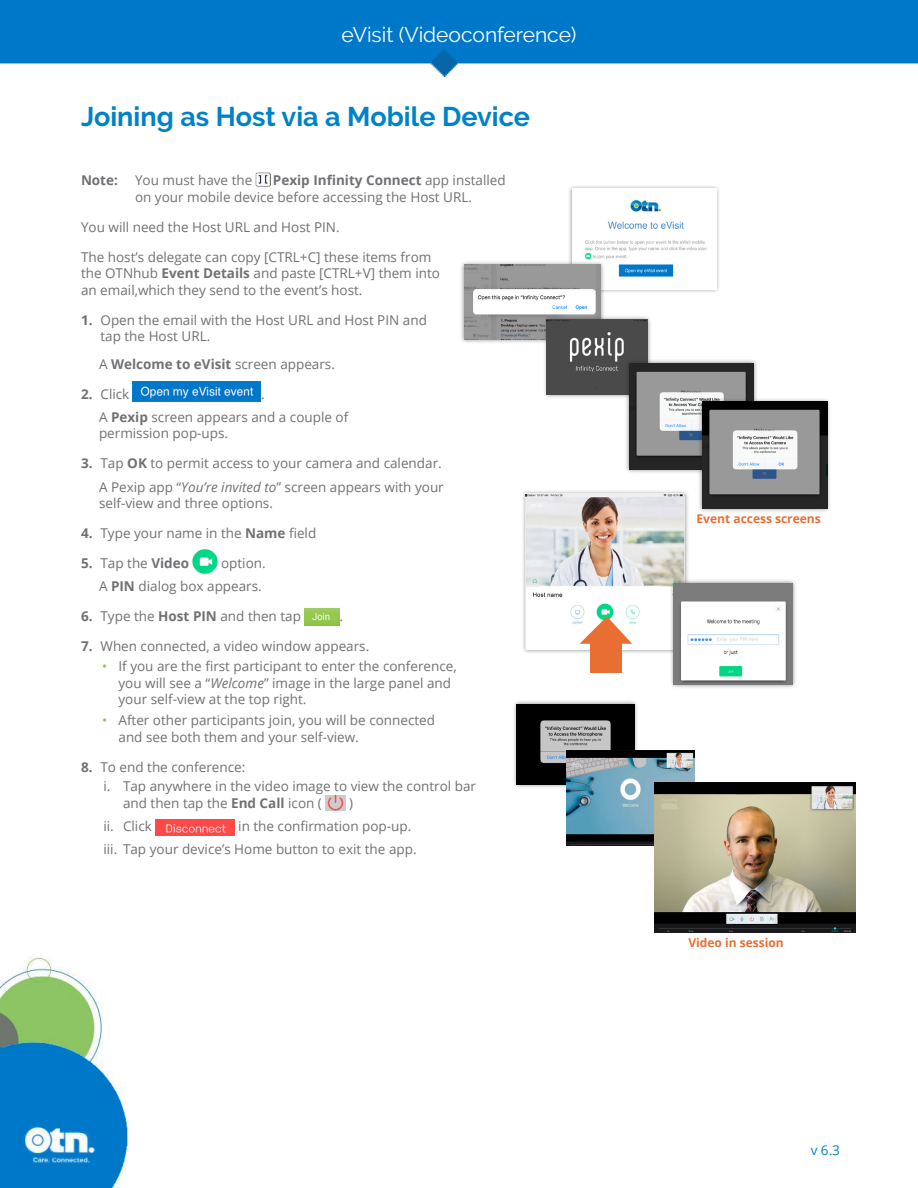
<style>
.page{position:relative;width:918px;height:1188px;background:#fff}
.page>*{position:absolute;margin:0;border:0;box-sizing:border-box;transform-origin:0 0}
.DocumentTitle{font:700 27px "Raleway";color:#0082c8}
.DocumentTitle_precur{font:21px "Raleway";color:#fff}
.body{font:13.5px/16.5px "Open Sans";color:#717074}
.body_indent{font:13.5px/16.5px "Open Sans";color:#717074}
.Note_alt{font:13.5px/16.5px "Open Sans";color:#717074}
.Note_alt-2{font:700 13.5px "Open Sans";color:#717074}
.t1{font:13.5px "Open Sans";color:#0082c8}
.Callout_orange{font:700 12px "Open Sans";color:#e86e33}
.s1{font-weight:700}
.s2{font-style:italic}
.s3{font-weight:400}
.s4{color:#8bc63e}
</style>
<div class="page">
<img style="left:0;top:0;width:918px;height:76px">
<img style="left:0;top:957px;width:127px;height:231px">
<div style="left:568px;top:185px;width:152px;height:109px;background:#231f20;opacity:.5"></div>
<img style="left:572px;top:189px;width:144px;height:100px">
<div style="left:460px;top:260px;width:145px;height:84px;background:#231f20;opacity:.5"></div>
<img style="left:464px;top:265px;width:137px;height:74px">
<div style="left:543px;top:315px;width:109px;height:84px;background:#231f20;opacity:.5"></div>
<img style="left:547px;top:319px;width:101px;height:75px">
<div style="left:625px;top:359px;width:133px;height:115px;background:#231f20;opacity:.5"></div>
<img style="left:629px;top:363px;width:125px;height:107px">
<div style="left:698px;top:398px;width:134px;height:115px;background:#231f20;opacity:.5"></div>
<img style="left:702px;top:402px;width:125px;height:107px">
<div style="left:512px;top:699px;width:127px;height:90px;background:#231f20;opacity:.5"></div>
<img style="left:517px;top:704px;width:117px;height:80px">
<div style="left:521px;top:489px;width:168px;height:165px;background:#231f20;opacity:.5"></div>
<img style="left:526px;top:494px;width:159px;height:156px">
<div style="left:669px;top:579px;width:128px;height:110px;background:#231f20;opacity:.5"></div>
<img style="left:674px;top:583px;width:119px;height:102px">
<img style="left:566px;top:751px;width:129px;height:94px">
<img style="left:655px;top:783px;width:200px;height:150px">
<img style="left:133px;top:381px;width:128px;height:21px">
<img style="left:193px;top:549px;width:25px;height:25px">
<img style="left:304px;top:609px;width:36px;height:16px">
<img style="left:325px;top:795px;width:21px;height:16px">
<img style="left:155px;top:819px;width:80px;height:16px">
<img style="left:256px;top:172px;width:15px;height:15px">
<div style="left:590px;top:642px;width:32px;height:31px;background:#e86e33"></div>
<svg style="left:580px;top:617px;width:52px;height:27px"></svg>
<p class="DocumentTitle_precur" style="left:342px;top:22px;width:236px">eVisit (Videoconference)</p>
<p class="DocumentTitle" style="left:81px;top:101px;width:451px">Joining as Host via a Mobile Device</p>
<p class="Note_alt" style="left:135px;top:172px;width:372px;text-indent:138px"><span class="s1">Pexip Infinity Connect</span> app installed on your mobile device before accessing the Host URL.</p>
<p class="body" style="left:81px;top:218px;width:260px">You will need the Host URL and Host PIN.</p>
<p class="body" style="left:81px;top:248px;width:360px">The host’s delegate can copy [CTRL+C] these items from the OTNhub <span class="s1">Event Details</span> and paste [CTRL+V] them into an email,which they send to the event’s host.</p>
<p class="body" style="left:100px;top:311px;width:328px;text-indent:-20px"><span class="s1">1.</span> Open the email with the Host URL and Host PIN and tap the Host URL.</p>
<p class="Note_alt-2" style="left:81px;top:171px;width:39px">Note:</p>
<p class="Note_alt" style="left:135px;top:172px;width:119px">You must have the</p>
<p class="body_indent" style="left:99px;top:355px;width:238px">A <span class="s1">Welcome to eVisit</span> screen appears.</p>
<p class="body" style="left:81px;top:385px;width:50px"><span class="s1">2.</span> Click</p>
<p class="body" style="left:261px;top:385px;width:5px">.</p>
<p class="body_indent" style="left:99px;top:408px;width:251px">A <span class="s1">Pexip</span> screen appears and a couple of permission pop-ups.</p>
<p class="body" style="left:81px;top:455px;width:362px"><span class="s1">3.</span> Tap <span class="s1">OK</span> to permit access to your camera and calendar.</p>
<p class="body_indent" style="left:99px;top:478px;width:346px">A Pexip app “<span class="s2">You’re invited to</span>” screen appears with your self-view and three options.</p>
<p class="body" style="left:81px;top:525px;width:237px"><span class="s1">4.</span> Type your name in the <span class="s1">Name</span> field</p>
<p class="Note_alt-2" style="left:81px;top:554px;width:110px">5. <span class="s3">Tap the</span> Video</p>
<p class="body" style="left:221px;top:555px;width:46px">option.</p>
<p class="body_indent" style="left:99px;top:578px;width:164px">A <span class="s1">PIN</span> dialog box appears.</p>
<p class="body" style="left:81px;top:608px;width:222px"><span class="s1">6.</span> Type the <span class="s1">Host PIN</span> and then tap</p>
<p class="body" style="left:340px;top:608px;width:5px">.</p>
<p class="body" style="left:81px;top:638px;width:290px"><span class="s1">7.</span> When connected, a video window appears.</p>
<p class="body" style="left:118px;top:658px;width:340px;text-indent:-16px"><span class="s4">•</span> If you are the first participant to enter the conference, you will see a “<span class="s2">Welcome</span>” image in the large panel and your self-view at the top right.</p>
<p class="body" style="left:118px;top:712px;width:318px;text-indent:-16px"><span class="s4">•</span> After other participants join, you will be connected and see both them and your self-view.</p>
<p class="body" style="left:81px;top:758px;width:166px"><span class="s1">8.</span> To end the conference:</p>
<p class="body" style="left:123px;top:778px;width:355px;text-indent:-20px">i. Tap anywhere in the video image to view the control bar and then tap the <span class="s1">End Call</span> icon (</p>
<p class="body" style="left:349px;top:794px;width:5px">)</p>
<p class="body" style="left:104px;top:818px;width:50px">ii. Click</p>
<p class="body" style="left:238px;top:818px;width:175px">in the confirmation pop-up.</p>
<p class="body" style="left:104px;top:841px;width:315px">iii. Tap your device’s Home button to exit the app.</p>
<p class="Callout_orange" style="left:697px;top:511px;width:126px">Event access screens</p>
<p class="Callout_orange" style="left:688px;top:934px;width:97px">Video in session</p>
<p class="t1" style="left:811px;top:1141px;width:31px">v 6.3</p>
</div>
